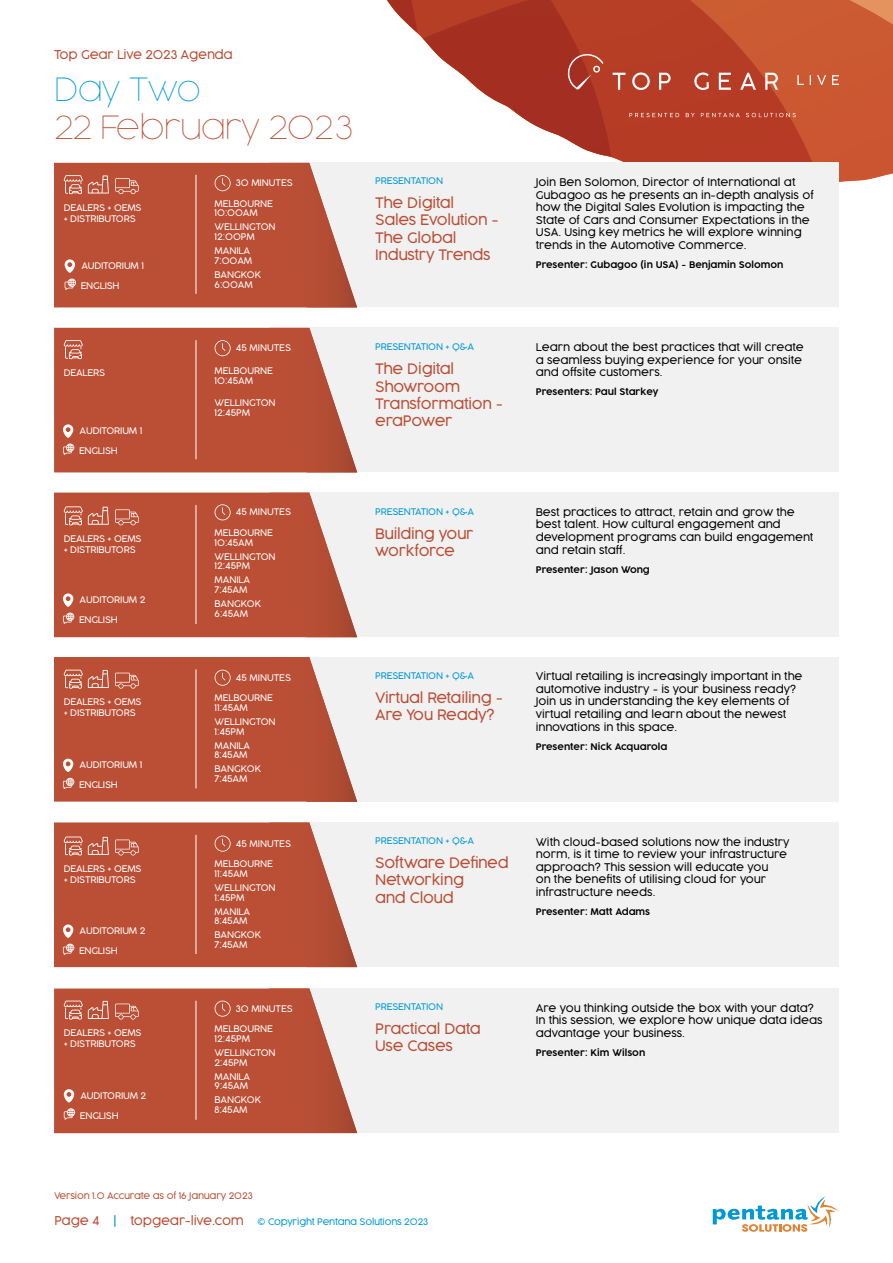
<style>
.page{position:relative;width:893px;height:1263px;background:#fff}
.page>*{position:absolute;margin:0;border:0;box-sizing:border-box;transform-origin:0 0}
.t1{font:100 31.5px "Cocogoose Pro";letter-spacing:-.02em;color:#ba4f35}
.t2{font:100 31.5px "Cocogoose Pro";letter-spacing:-.02em;color:#0099d6}
.t3{font:300 14.25px/17.1px "Cocogoose Pro";letter-spacing:-.02em;color:#ba4f35}
.t4{font:300 12px "Cocogoose Pro";letter-spacing:-.02em;color:#ba4f35}
.t5{font:300 10.5px/12.6px "Cocogoose Pro";color:#000}
.t6{font:300 9px/9.8px "Cocogoose Pro";letter-spacing:-.01em;color:#fff}
.t7{font:300 9px "Cocogoose Pro";color:#000}
.t8{font:300 9px "Cocogoose Pro";letter-spacing:-.02em;color:#0099d6}
.t9{font:300 9px "Cocogoose Pro";letter-spacing:-.02em;color:#ba4f35}
.s1{font-size:12px;color:#ba4f35}
.s2{font-size:12px}
</style>
<div class="page">
<svg style="left:839px;top:0;width:54px;height:183px;background:#cd5d38"></svg>
<div style="left:54px;top:493px;width:785px;height:144px;background:#f1f1f2"></div>
<div style="left:54px;top:328px;width:785px;height:144px;background:#f1f1f2"></div>
<div style="left:54px;top:163px;width:785px;height:144px;background:#f1f1f2"></div>
<div style="left:54px;top:822px;width:785px;height:145px;background:#f1f1f2"></div>
<div style="left:54px;top:657px;width:785px;height:144px;background:#f1f1f2"></div>
<div style="left:54px;top:988px;width:785px;height:144px;background:#f1f1f2"></div>
<svg style="left:713px;top:1196px;width:126px;height:36px"></svg>
<svg style="left:387px;top:0;width:452px;height:163px"></svg>
<svg style="left:54px;top:163px;width:303px;height:144px;background:#be5d46"></svg>
<svg style="left:54px;top:822px;width:303px;height:145px;background:#be5d46"></svg>
<svg style="left:54px;top:328px;width:303px;height:144px;background:#be5c45"></svg>
<svg style="left:54px;top:988px;width:303px;height:145px;background:#be5e46"></svg>
<svg style="left:54px;top:493px;width:303px;height:144px;background:#be5d46"></svg>
<svg style="left:54px;top:657px;width:303px;height:145px;background:#be5e46"></svg>
<p class="t4" style="left:54px;top:46px;width:180px">Top Gear Live 2023 Agenda</p>
<h1 class="t2" style="left:54px;top:69px;width:148px">Day Two</h1>
<h1 class="t1" style="left:54px;top:107px;width:300px">22 February 2023</h1>
<p class="t6" style="left:64px;top:202px;width:79px;line-height:10.8px">DEALERS + OEMS + DISTRIBUTORS</p>
<p class="t6" style="left:81px;top:260px;width:64px">AUDITORIUM 1</p>
<p class="t6" style="left:81px;top:280px;width:40px">ENGLISH</p>
<p class="t6" style="left:64px;top:367px;width:43px">DEALERS</p>
<p class="t6" style="left:80px;top:425px;width:64px">AUDITORIUM 1</p>
<p class="t6" style="left:79px;top:445px;width:40px">ENGLISH</p>
<p class="t6" style="left:64px;top:533px;width:79px;line-height:10.8px">DEALERS + OEMS + DISTRIBUTORS</p>
<p class="t6" style="left:80px;top:594px;width:67px">AUDITORIUM 2</p>
<p class="t6" style="left:79px;top:614px;width:40px">ENGLISH</p>
<p class="t6" style="left:64px;top:696px;width:79px;line-height:10.8px">DEALERS + OEMS + DISTRIBUTORS</p>
<p class="t6" style="left:80px;top:760px;width:64px">AUDITORIUM 1</p>
<p class="t6" style="left:79px;top:779px;width:40px">ENGLISH</p>
<p class="t6" style="left:64px;top:863px;width:79px;line-height:10.8px">DEALERS + OEMS + DISTRIBUTORS</p>
<p class="t6" style="left:80px;top:925px;width:67px">AUDITORIUM 2</p>
<p class="t6" style="left:79px;top:945px;width:40px">ENGLISH</p>
<p class="t6" style="left:64px;top:1027px;width:79px;line-height:10.8px">DEALERS + OEMS + DISTRIBUTORS</p>
<p class="t6" style="left:80px;top:1091px;width:67px">AUDITORIUM 2</p>
<p class="t6" style="left:80px;top:1110px;width:40px">ENGLISH</p>
<p class="t6" style="left:236px;top:178px;width:58px">30 MINUTES</p>
<p class="t6" style="left:215px;top:198px;width:60px">MELBOURNE<br>10:00AM</p>
<p class="t6" style="left:215px;top:222px;width:63px">WELLINGTON<br>12:00PM</p>
<p class="t6" style="left:215px;top:246px;width:39px">MANILA<br>7:00AM</p>
<p class="t6" style="left:215px;top:270px;width:48px">BANGKOK<br>6:00AM</p>
<p class="t6" style="left:236px;top:343px;width:57px">45 MINUTES</p>
<p class="t6" style="left:215px;top:365px;width:60px">MELBOURNE<br>10:45AM</p>
<p class="t6" style="left:215px;top:398px;width:63px">WELLINGTON<br>12:45PM</p>
<p class="t6" style="left:236px;top:507px;width:57px">45 MINUTES</p>
<p class="t6" style="left:215px;top:527px;width:60px">MELBOURNE<br>10:45AM</p>
<p class="t6" style="left:215px;top:551px;width:63px">WELLINGTON<br>12:45PM</p>
<p class="t6" style="left:215px;top:575px;width:37px">MANILA<br>7:45AM</p>
<p class="t6" style="left:215px;top:599px;width:48px">BANGKOK<br>6:45AM</p>
<p class="t6" style="left:236px;top:672px;width:57px">45 MINUTES</p>
<p class="t6" style="left:215px;top:693px;width:60px">MELBOURNE<br>11:45AM</p>
<p class="t6" style="left:215px;top:716px;width:63px">WELLINGTON<br>1:45PM</p>
<p class="t6" style="left:215px;top:740px;width:37px">MANILA<br>8:45AM</p>
<p class="t6" style="left:215px;top:764px;width:48px">BANGKOK<br>7:45AM</p>
<p class="t6" style="left:236px;top:838px;width:57px">45 MINUTES</p>
<p class="t6" style="left:215px;top:859px;width:60px">MELBOURNE<br>11:45AM</p>
<p class="t6" style="left:215px;top:882px;width:63px">WELLINGTON<br>1:45PM</p>
<p class="t6" style="left:215px;top:906px;width:37px">MANILA<br>8:45AM</p>
<p class="t6" style="left:215px;top:930px;width:48px">BANGKOK<br>7:45AM</p>
<p class="t6" style="left:236px;top:1003px;width:58px">30 MINUTES</p>
<p class="t6" style="left:215px;top:1024px;width:60px">MELBOURNE<br>12:45PM</p>
<p class="t6" style="left:215px;top:1047px;width:63px">WELLINGTON<br>2:45PM</p>
<p class="t6" style="left:215px;top:1071px;width:37px">MANILA<br>9:45AM</p>
<p class="t6" style="left:215px;top:1095px;width:48px">BANGKOK<br>8:45AM</p>
<p class="t8" style="left:375px;top:174px;width:69px">PRESENTATION</p>
<h2 class="t3" style="left:375px;top:194px;width:125px">The Digital<br>Sales Evolution -<br>The Global<br>Industry Trends</h2>
<p class="t8" style="left:375px;top:341px;width:100px">PRESENTATION + Q&amp;A</p>
<h2 class="t3" style="left:375px;top:360px;width:129px">The Digital<br>Showroom<br>Transformation - eraPower</h2>
<p class="t5" style="left:536px;top:176px;width:279px">Join Ben Solomon, Director of International at Gubagoo as he presents an in-depth analysis of how the Digital Sales Evolution is impacting the State of Cars and Consumer Expectations in the USA. Using key metrics he will explore winning trends in the Automotive Commerce.</p>
<p class="t7" style="left:536px;top:259px;width:249px">Presenter: Gubagoo (in USA) - Benjamin Solomon</p>
<p class="t5" style="left:536px;top:341px;width:269px">Learn about the best practices that will create a seamless buying experience for your onsite and offsite customers.</p>
<p class="t7" style="left:536px;top:386px;width:124px">Presenters: Paul Starkey</p>
<p class="t8" style="left:375px;top:505px;width:100px">PRESENTATION + Q&amp;A</p>
<h2 class="t3" style="left:375px;top:525px;width:100px">Building your workforce</h2>
<p class="t5" style="left:536px;top:505px;width:279px">Best practices to attract, retain and grow the best talent. How cultural engagement and development programs can build engagement and retain staff.</p>
<p class="t7" style="left:536px;top:563px;width:116px">Presenter: Jason Wong</p>
<p class="t8" style="left:375px;top:670px;width:100px">PRESENTATION + Q&amp;A</p>
<h2 class="t3" style="left:375px;top:689px;width:129px">Virtual Retailing -<br>Are You Ready?</h2>
<p class="t5" style="left:536px;top:670px;width:268px">Virtual retailing is increasingly important in the automotive industry - is your business ready?<br>Join us in understanding the key elements of virtual retailing and learn about the newest innovations in this space.</p>
<p class="t7" style="left:536px;top:740px;width:133px">Presenter: Nick Acquarola</p>
<p class="t8" style="left:375px;top:835px;width:100px">PRESENTATION + Q&amp;A</p>
<h2 class="t3" style="left:375px;top:854px;width:135px">Software Defined<br>Networking<br>and Cloud</h2>
<p class="t5" style="left:536px;top:835px;width:255px">With cloud-based solutions now the industry norm, is it time to review your infrastructure approach? This session will educate you<br>on the benefits of utilising cloud for your infrastructure needs.</p>
<p class="t7" style="left:536px;top:906px;width:116px">Presenter: Matt Adams</p>
<p class="t8" style="left:375px;top:1001px;width:69px">PRESENTATION</p>
<p class="t5" style="left:536px;top:1001px;width:288px">Are you thinking outside the box with your data?<br>In this session, we explore how unique data ideas advantage your business.</p>
<p class="t7" style="left:536px;top:1047px;width:111px">Presenter: Kim Wilson</p>
<h2 class="t3" style="left:375px;top:1020px;width:107px">Practical Data<br>Use Cases</h2>
<p class="t9" style="left:54px;top:1190px;width:200px">Version 1.0 Accurate as of 16 January 2023</p>
<p class="t8" style="left:54px;top:1215px;width:375px"><span class="s1">Page 4</span> <span class="s2">|</span> <span class="s1">topgear-live.com</span> © Copyright Pentana Solutions 2023</p>
</div>
